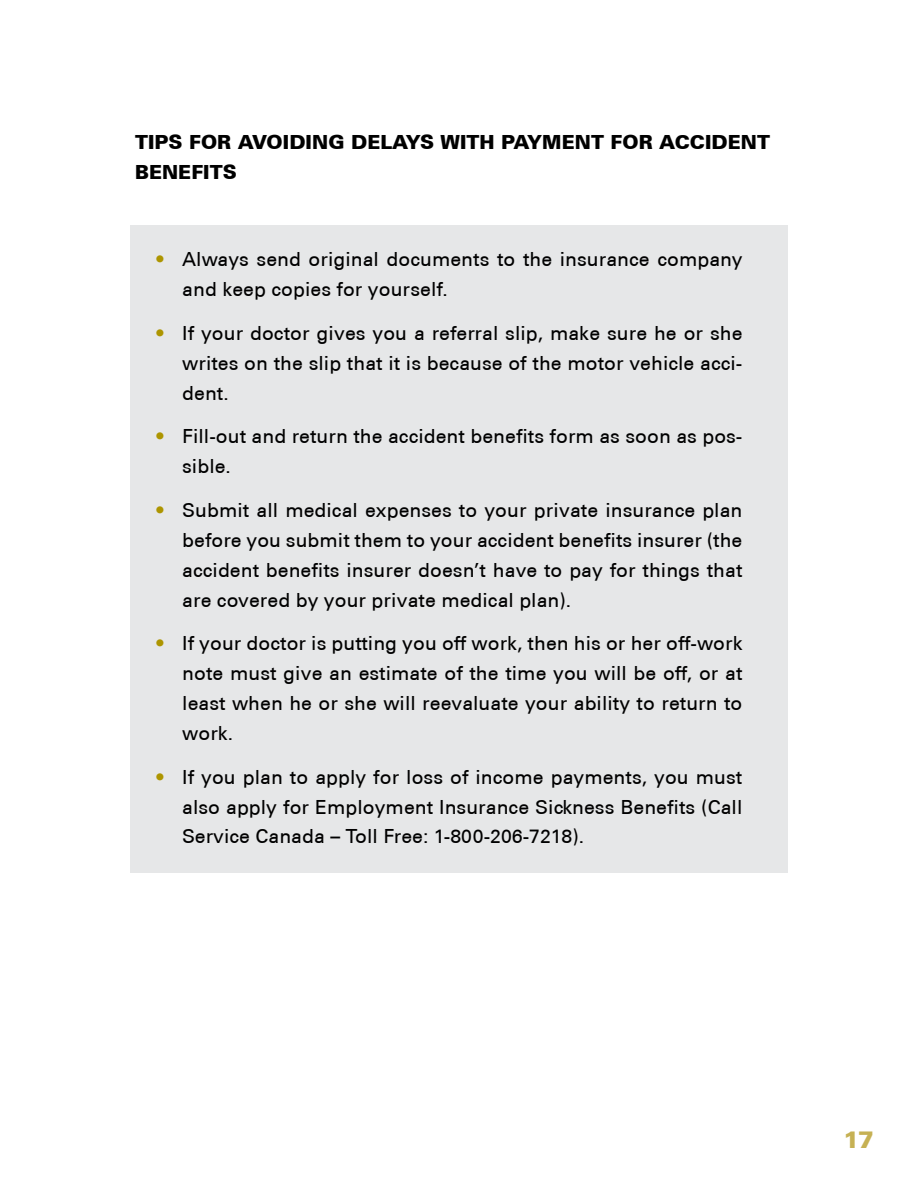
<style>
.page{position:relative;width:918px;height:1188px;background:#fff}
.page>*{position:absolute;margin:0;border:0;box-sizing:border-box;transform-origin:0 0}
.t1{font:900 24px "Univers CE";color:#c6b154}
.t2{font:500 19.5px/30px "Univers CE";color:#000;text-align:justify}
.t3{font:900 19.5px/30px "Univers CE";color:#000}
.s1{font-weight:900;color:#ad9500}
</style>
<div class="page">
<div style="left:130px;top:225px;width:658px;height:648px;background:#e6e7e8"></div>
<p class="t3" style="left:135px;top:128px;width:637px">TIPS FOR AVOIDING DELAYS WITH PAYMENT FOR ACCIDENT<br>BENEFITS</p>
<p class="t2" style="left:182px;top:245px;width:562px;text-indent:-27px"><span class="s1">•</span> Always send original documents to the insurance company and keep copies for yourself.</p>
<p class="t2" style="left:182px;top:318px;width:562px;text-indent:-27px"><span class="s1">•</span> If your doctor gives you a referral slip, make sure he or she writes on the slip that it is because of the motor vehicle acci&shy;dent.</p>
<p class="t2" style="left:182px;top:422px;width:562px;text-indent:-27px"><span class="s1">•</span> Fill-out and return the accident benefits form as soon as pos&shy;sible.</p>
<p class="t2" style="left:182px;top:495px;width:562px;text-indent:-27px"><span class="s1">•</span> Submit all medical expenses to your private insurance plan before you submit them to your accident benefits insurer (the accident benefits insurer doesn’t have to pay for things that are covered by your private medical plan).</p>
<p class="t2" style="left:182px;top:629px;width:562px;text-indent:-27px"><span class="s1">•</span> If your doctor is putting you off work, then his or her off-work note must give an estimate of the time you will be off, or at least when he or she will reevaluate your ability to return to work.</p>
<p class="t2" style="left:182px;top:762px;width:562px;text-indent:-27px"><span class="s1">•</span> If you plan to apply for loss of income payments, you must also apply for Employment Insurance Sickness Benefits (Call Service Canada – Toll Free: 1-800-206-7218).</p>
<p class="t1" style="left:843px;top:1125px;width:32px">17</p>
</div>
